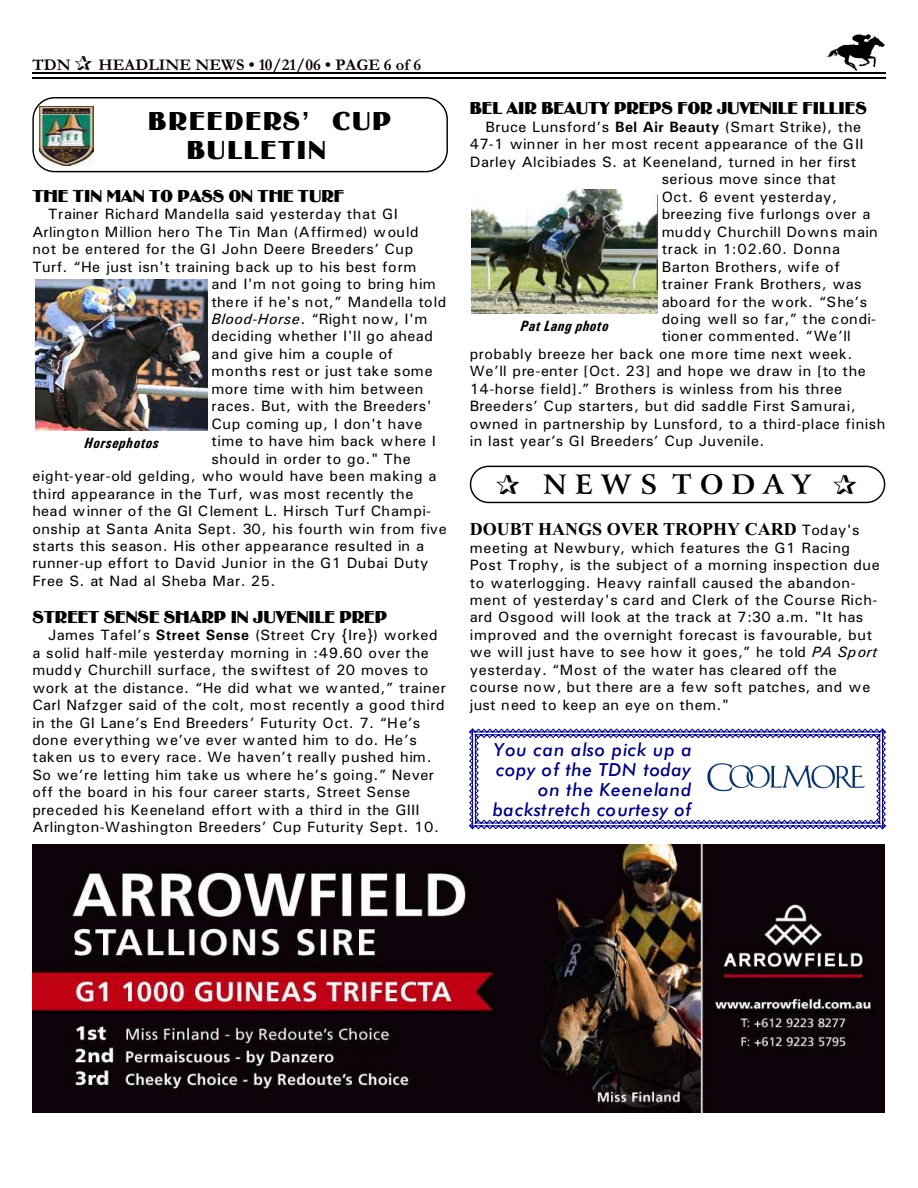
<style>
.page{position:relative;width:918px;height:1188px;background:#fff}
.page>*{position:absolute;margin:0;border:0;box-sizing:border-box;transform-origin:0 0}
.t1{font:27px/28.7px "Binner D";letter-spacing:.075em;color:#000}
.t2{font:700 27px "Arrus BT";letter-spacing:.305em;color:#000}
.t3{font:18px "Binner D";color:#000}
.t4{font:italic 18px/19.8px "Futura Md BT";letter-spacing:.04em;color:#000080;text-align:right}
.t5{font:700 18px "Times New Roman";color:#000}
.t6{font:700 16.5px "Garamond";letter-spacing:.005em;color:#0f0000}
.t7{font:15px/17.4px "Univers";letter-spacing:.03em;color:#000}
.t8{font:15px "Univers";letter-spacing:.01em;color:#000}
.t9{font:15px "Univers";letter-spacing:.06em;color:#000}
.t10{font:italic 700 15px "Univers Condensed";letter-spacing:.03em;color:#000}
.s1{color:#001400}
.s2{font-style:italic}
.s3{font-weight:700}
.s4{font-family:"Univers";font-weight:400;font-size:15px}
</style>
<div class="page">
<img style="left:826px;top:34px;width:59px;height:36px">
<hr style="left:32px;top:72px;width:853px;height:1px;background:#000">
<hr style="left:32px;top:77px;width:853px;height:2px;background:#000">
<img style="left:40px;top:107px;width:54px;height:58px">
<div style="left:32px;top:97px;width:416px;height:75px;border:1px solid #000;border-radius:22px"></div>
<img style="left:35px;top:279px;width:173px;height:152px">
<img style="left:471px;top:189px;width:186px;height:125px">
<div style="left:470px;top:466px;width:415px;height:37px;border:1px solid #000;border-radius:18px"></div>
<svg style="left:469px;top:728px;width:418px;height:102px"></svg>
<img style="left:32px;top:844px;width:852px;height:269px">
<hr style="left:714px;top:1012px;width:161px;height:1px;background:#000">
<p class="t6" style="left:32px;top:59px;width:40px">TDN</p>
<p class="t6" style="left:98px;top:59px;width:324px">HEADLINE NEWS • 10/21/06 • PAGE 6 of <span class="s1">6</span></p>
<h1 class="t1" style="left:187px;top:107px;width:206px;text-indent:-39px">BREEDERS’ CUP<br>BULLETIN</h1>
<p class="t3" style="left:32px;top:185px;width:313px">THE TIN MAN TO PASS ON THE TURF</p>
<p class="t7" style="left:48px;top:207px;width:351px">Trainer Richard Mandella said yesterday that GI</p>
<p class="t8" style="left:32px;top:226px;width:388px">Arlington Million hero The Tin Man (Affirmed) would</p>
<p class="t7" style="left:32px;top:242px;width:383px">not be entered for the GI John Deere Breeders’ Cup</p>
<p class="t7" style="left:32px;top:259px;width:386px">Turf. “He just isn't training back up to his best form</p>
<p class="t8" style="left:212px;top:279px;width:226px">and I'm not going to bring him</p>
<p class="t8" style="left:212px;top:296px;width:236px">there if he's not,” Mandella told</p>
<p class="t7" style="left:212px;top:311px;width:217px"><span class="s2">Blood-Horse</span>. “Right now, I'm</p>
<p class="t7" style="left:212px;top:329px;width:223px">deciding whether I'll go ahead</p>
<p class="t7" style="left:212px;top:346px;width:183px">and give him a couple of</p>
<p class="t9" style="left:212px;top:366px;width:223px">months rest or just take some</p>
<p class="t7" style="left:212px;top:381px;width:213px">more time with him between</p>
<p class="t7" style="left:212px;top:399px;width:222px">races. But, with the Breeders'</p>
<p class="t7" style="left:212px;top:416px;width:213px">Cup coming up, I don't have</p>
<p class="t7" style="left:212px;top:434px;width:226px">time to have him back where I</p>
<p class="t7" style="left:212px;top:451px;width:201px">should in order to go." The</p>
<p class="t7" style="left:32px;top:469px;width:406px">eight-year-old gelding, who would have been making a</p>
<p class="t7" style="left:32px;top:486px;width:383px">third appearance in the Turf, was most recently the</p>
<p class="t8" style="left:32px;top:506px;width:400px">head winner of the GI Clement L. Hirsch Turf Champi-</p>
<p class="t7" style="left:32px;top:521px;width:416px">onship at Santa Anita Sept. 30, his fourth win from five</p>
<p class="t7" style="left:32px;top:538px;width:393px">starts this season. His other appearance resulted in a</p>
<p class="t7" style="left:32px;top:556px;width:397px">runner-up effort to David Junior in the G1 Dubai Duty</p>
<p class="t7" style="left:32px;top:573px;width:245px">Free S. at Nad al Sheba Mar. 25.</p>
<p class="t3" style="left:32px;top:606px;width:356px">STREET SENSE SHARP IN JUVENILE PREP</p>
<p class="t7" style="left:32px;top:628px;width:415px;text-indent:16px">James Tafel’s <span class="s3">Street Sense</span> (Street Cry {Ire}) worked a solid half-mile yesterday morning in :49.60 over the muddy Churchill surface, the swiftest of 20 moves to work at the distance. “He did what we wanted,” trainer Carl Nafzger said of the colt, most recently a good third in the GI Lane’s End Breeders’ Futurity Oct. 7. “He’s done everything we’ve ever wanted him to do. He’s taken us to every race. We haven’t really pushed him.<br>So we’re letting him take us where he’s going.” Never off the board in his four career starts, Street Sense preceded his Keeneland effort with a third in the GIII Arlington-Washington Breeders’ Cup Futurity Sept. 10.</p>
<p class="t10" style="left:85px;top:438px;width:76px">Horsephotos</p>
<p class="t3" style="left:470px;top:98px;width:398px">BEL AIR BEAUTY PREPS FOR JUVENILE FILLIES</p>
<p class="t7" style="left:485px;top:119px;width:377px">Bruce Lunsford’s <span class="s3">Bel Air Beauty</span> (Smart Strike), the</p>
<p class="t8" style="left:470px;top:139px;width:395px">47-1 winner in her most recent appearance of the GII</p>
<p class="t7" style="left:470px;top:154px;width:388px">Darley Alcibiades S. at Keeneland, turned in her first</p>
<p class="t7" style="left:662px;top:172px;width:176px">serious move since that</p>
<p class="t7" style="left:662px;top:189px;width:177px">Oct. 6 event yesterday,</p>
<p class="t7" style="left:662px;top:207px;width:210px">breezing five furlongs over a</p>
<p class="t8" style="left:662px;top:226px;width:218px">muddy Churchill Downs main</p>
<p class="t7" style="left:662px;top:242px;width:180px">track in 1:02.60. Donna</p>
<p class="t7" style="left:662px;top:259px;width:180px">Barton Brothers, wife of</p>
<p class="t7" style="left:662px;top:277px;width:202px">trainer Frank Brothers, was</p>
<p class="t7" style="left:662px;top:294px;width:207px">aboard for the work. “She’s</p>
<p class="t8" style="left:662px;top:314px;width:216px">doing well so far,” the condi-</p>
<p class="t8" style="left:662px;top:331px;width:191px">tioner commented. “We’ll</p>
<p class="t7" style="left:470px;top:346px;width:384px">probably breeze her back one more time next week.</p>
<p class="t7" style="left:470px;top:364px;width:398px">We’ll pre-enter [Oct. 23] and hope we draw in [to the</p>
<p class="t7" style="left:470px;top:381px;width:374px">14-horse field].” Brothers is winless from his three</p>
<p class="t8" style="left:470px;top:401px;width:387px">Breeders’ Cup starters, but did saddle First Samurai,</p>
<p class="t7" style="left:470px;top:416px;width:417px">owned in partnership by Lunsford, to a third-place finish</p>
<p class="t7" style="left:470px;top:434px;width:296px">in last year’s GI Breeders’ Cup Juvenile.</p>
<p class="t10" style="left:521px;top:321px;width:90px">Pat Lang photo</p>
<h1 class="t2" style="left:543px;top:474px;width:269px">NEWS TODAY</h1>
<p class="t5" style="left:470px;top:523px;width:391px">DOUBT HANGS OVER TROPHY CARD <span class="s4">Today's</span></p>
<p class="t7" style="left:470px;top:540px;width:412px">meeting at Newbury, which features the G1 Racing Post Trophy, is the subject of a morning inspection due to waterlogging. Heavy rainfall caused the abandon&shy;ment of yesterday's card and Clerk of the Course Rich&shy;ard Osgood will look at the track at 7:30 a.m. "It has improved and the overnight forecast is favourable, but we will just have to see how it goes,” he told <span class="s2">PA Sport </span>yesterday. “Most of the water has cleared off the course now, but there are a few soft patches, and we just need to keep an eye on them."</p>
<p class="t4" style="left:493px;top:742px;width:200px">You can also pick up a copy of the TDN today on the Keeneland backstretch courtesy of</p>
</div>
